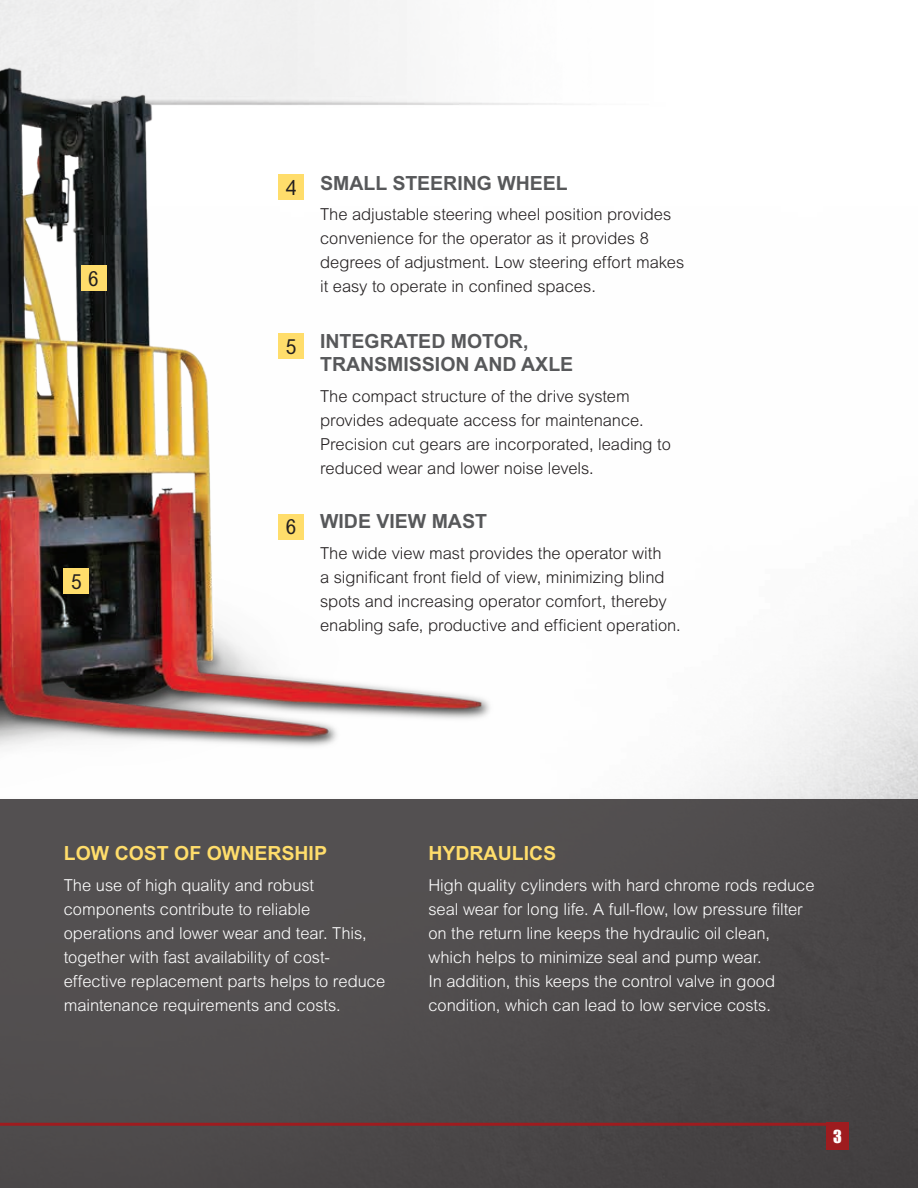
<style>
.page{position:relative;width:918px;height:1188px;background:#fff}
.page>*{position:absolute;margin:0;border:0;box-sizing:border-box;transform-origin:0 0}
.t1{font:condensed 21px "Arial MT Std";color:#231f20}
.t2{font:700 19.5px/23.4px "Arial MT Std";color:#57585a}
.t3{font:700 19.5px "Arial MT Std";color:#ffdd6b}
.t4{font:300 16.5px/24px "Arial MT Std";letter-spacing:-.005em;color:#231f20}
.t5{font:300 16.5px/24px "Arial MT Std";letter-spacing:-.005em;color:#fff}
.t6{font:16.5px "Impact";color:#fff}
.s1{font-weight:400;font-stretch:condensed;font-size:21px;color:#231f20}
</style>
<div class="page">
<div style="left:0;top:799px;width:918px;height:389px;background:#4f4c4d"></div>
<hr style="left:0;top:1123px;width:849px;height:3px;background:#9e1c1f">
<div style="left:827px;top:1123px;width:22px;height:27px;background:#9e1c1f"></div>
<img style="left:0;top:64px;width:529px;height:695px">
<div style="left:279px;top:514px;width:25px;height:25px;background:#ffdd6b"></div>
<div style="left:279px;top:175px;width:25px;height:25px;background:#ffdd6b"></div>
<div style="left:279px;top:333px;width:25px;height:26px;background:#ffdd6b"></div>
<div style="left:75px;top:260px;width:57px;height:57px;background:#231f20;opacity:.28"></div>
<div style="left:81px;top:265px;width:25px;height:26px;background:#ffdd6b"></div>
<div style="left:58px;top:563px;width:57px;height:57px;background:#231f20;opacity:.28"></div>
<div style="left:64px;top:569px;width:25px;height:25px;background:#ffdd6b"></div>
<p class="t1" style="left:88px;top:265px;width:12px">6</p>
<p class="t1" style="left:71px;top:569px;width:12px">5</p>
<p class="t2" style="left:286px;top:171px;width:283px"><span class="s1">4</span> SMALL STEERING WHEEL</p>
<p class="t4" style="left:320px;top:203px;width:366px">The adjustable steering wheel position provides convenience for the operator as it provides 8 degrees of adjustment. Low steering effort makes it easy to operate in confined spaces.</p>
<p class="t2" style="left:320px;top:329px;width:255px;text-indent:-34px"><span class="s1">5</span> INTEGRATED MOTOR,<br>TRANSMISSION AND AXLE</p>
<p class="t4" style="left:320px;top:384px;width:352px">The compact structure of the drive system provides adequate access for maintenance.<br>Precision cut gears are incorporated, leading to reduced wear and lower noise levels.</p>
<p class="t2" style="left:286px;top:510px;width:202px"><span class="s1">6</span> WIDE VIEW MAST</p>
<p class="t4" style="left:320px;top:541px;width:362px">The wide view mast provides the operator with<br>a significant front field of view, minimizing blind spots and increasing operator comfort, thereby enabling safe, productive and efficient operation.</p>
<p class="t3" style="left:64px;top:842px;width:265px">LOW COST OF OWNERSHIP</p>
<p class="t5" style="left:64px;top:873px;width:323px">The use of high quality and robust components contribute to reliable operations and lower wear and tear. This, together with fast availability of cost&shy;effective replacement parts helps to reduce maintenance requirements and costs.</p>
<p class="t3" style="left:428px;top:842px;width:129px">HYDRAULICS</p>
<p class="t5" style="left:428px;top:873px;width:388px">High quality cylinders with hard chrome rods reduce seal wear for long life. A full-flow, low pressure filter on the return line keeps the hydraulic oil clean, which helps to minimize seal and pump wear.<br>In addition, this keeps the control valve in good condition, which can lead to low service costs.</p>
<p class="t6" style="left:833px;top:1124px;width:10px">3</p>
</div>
